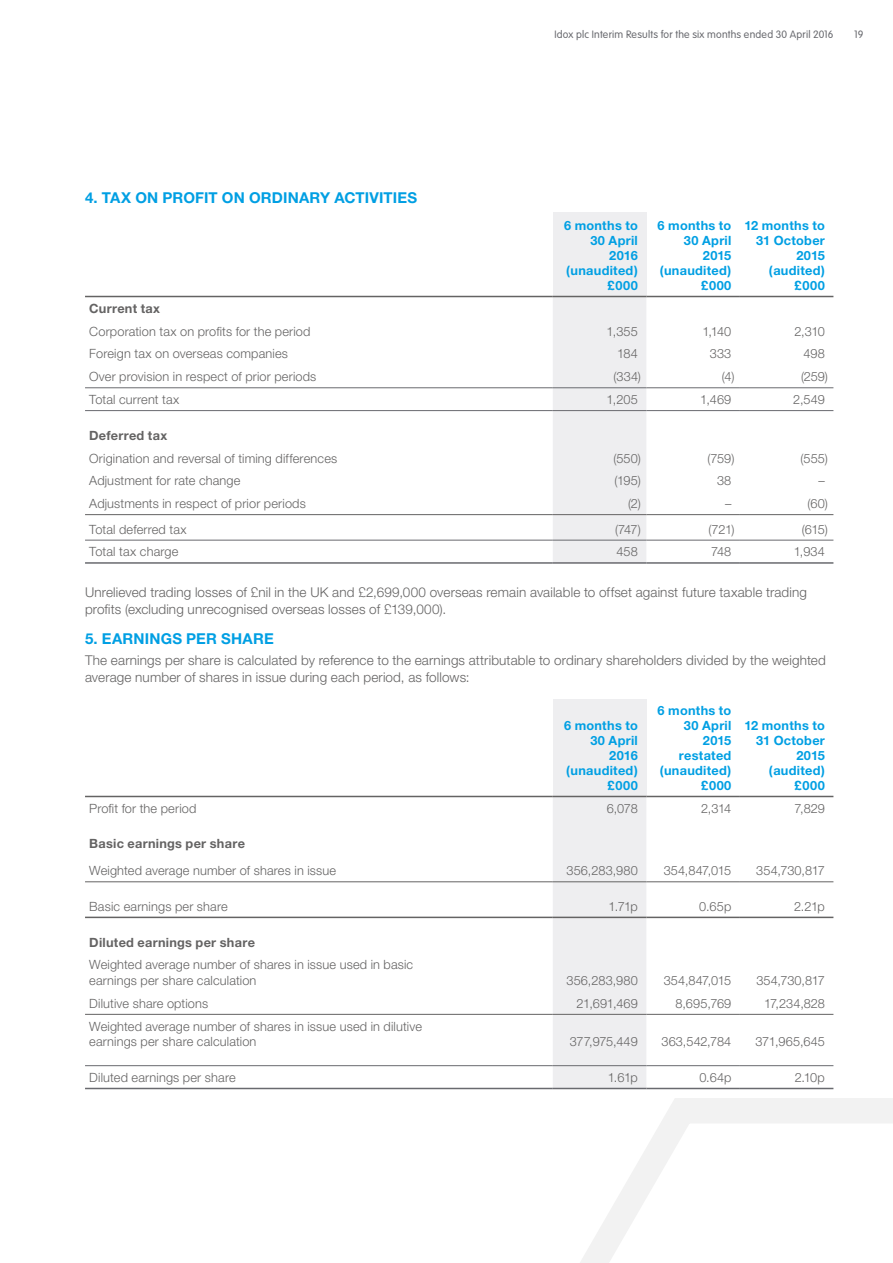
<style>
.page{position:relative;width:893px;height:1263px;background:#fff}
.page>*{position:absolute;margin:0;border:0;box-sizing:border-box;transform-origin:0 0}
.t1{font:700 15px "Helvetica Neue";letter-spacing:.01em;color:#009fe3}
.t2{font:300 13.5px/16.5px "Helvetica Neue";letter-spacing:.01em;color:#646363}
.t3{font:300 12.75px/15.8px "Helvetica Neue";letter-spacing:.01em;color:#646363}
.t4{font:700 12.75px/15px "Helvetica Neue";letter-spacing:.02em;color:#009fe3;text-align:right}
.t5{font:700 12.75px "Helvetica Neue";letter-spacing:.02em;color:#646363}
.t6{font:300 12.75px "Helvetica Neue";letter-spacing:-.01em;color:#646363}
.t7{font:300 12.75px "Helvetica Neue";letter-spacing:-.015em;color:#646363}
.t8{font:300 10.5px "VAG Rounded Std";letter-spacing:.025em;color:#696a6f}
</style>
<div class="page">
<svg style="left:472px;top:1087px;width:421px;height:176px"></svg>
<div style="left:553px;top:212px;width:93px;height:84px;background:#eeeef0"></div>
<div style="left:553px;top:297px;width:93px;height:265px;background:#eeeef0"></div>
<hr style="left:85px;top:296px;width:468px;height:1px;background:#646363">
<hr style="left:553px;top:296px;width:93px;height:1px;background:#646363">
<hr style="left:646px;top:296px;width:94px;height:1px;background:#646363">
<hr style="left:740px;top:296px;width:93px;height:1px;background:#646363">
<hr style="left:85px;top:540px;width:468px;height:1px;background:#696a6f">
<hr style="left:553px;top:540px;width:93px;height:1px;background:#696a6f">
<hr style="left:646px;top:540px;width:94px;height:1px;background:#696a6f">
<hr style="left:740px;top:540px;width:93px;height:1px;background:#696a6f">
<hr style="left:85px;top:562px;width:468px;height:2px;background:#696a6f">
<hr style="left:553px;top:562px;width:93px;height:2px;background:#696a6f">
<hr style="left:646px;top:562px;width:94px;height:2px;background:#696a6f">
<hr style="left:740px;top:562px;width:93px;height:2px;background:#696a6f">
<hr style="left:85px;top:387px;width:468px;height:1px;background:#696a6f">
<hr style="left:553px;top:387px;width:93px;height:1px;background:#696a6f">
<hr style="left:646px;top:387px;width:94px;height:1px;background:#696a6f">
<hr style="left:740px;top:387px;width:93px;height:1px;background:#696a6f">
<hr style="left:85px;top:410px;width:468px;height:1px;background:#696a6f">
<hr style="left:553px;top:410px;width:93px;height:1px;background:#696a6f">
<hr style="left:646px;top:410px;width:94px;height:1px;background:#696a6f">
<hr style="left:740px;top:410px;width:93px;height:1px;background:#696a6f">
<hr style="left:85px;top:514px;width:468px;height:1px;background:#646363">
<hr style="left:553px;top:514px;width:93px;height:1px;background:#646363">
<hr style="left:646px;top:514px;width:94px;height:1px;background:#646363">
<hr style="left:740px;top:514px;width:93px;height:1px;background:#646363">
<div style="left:553px;top:699px;width:93px;height:97px;background:#eeeef0"></div>
<div style="left:553px;top:797px;width:93px;height:291px;background:#eeeef0"></div>
<hr style="left:85px;top:1065px;width:468px;height:1px;background:#696a6f">
<hr style="left:553px;top:1065px;width:93px;height:1px;background:#696a6f">
<hr style="left:646px;top:1065px;width:94px;height:1px;background:#696a6f">
<hr style="left:740px;top:1065px;width:93px;height:1px;background:#696a6f">
<hr style="left:85px;top:1088px;width:468px;height:1px;background:#696a6f">
<hr style="left:553px;top:1088px;width:93px;height:1px;background:#696a6f">
<hr style="left:646px;top:1088px;width:94px;height:1px;background:#696a6f">
<hr style="left:740px;top:1088px;width:93px;height:1px;background:#696a6f">
<hr style="left:85px;top:917px;width:468px;height:1px;background:#646363">
<hr style="left:553px;top:917px;width:93px;height:1px;background:#646363">
<hr style="left:646px;top:917px;width:94px;height:1px;background:#646363">
<hr style="left:740px;top:917px;width:93px;height:1px;background:#646363">
<hr style="left:85px;top:881px;width:468px;height:1px;background:#646363">
<hr style="left:553px;top:881px;width:93px;height:1px;background:#646363">
<hr style="left:646px;top:881px;width:94px;height:1px;background:#646363">
<hr style="left:740px;top:881px;width:93px;height:1px;background:#646363">
<hr style="left:85px;top:1014px;width:468px;height:1px;background:#646363">
<hr style="left:553px;top:1014px;width:93px;height:1px;background:#646363">
<hr style="left:646px;top:1014px;width:94px;height:1px;background:#646363">
<hr style="left:740px;top:1014px;width:93px;height:1px;background:#646363">
<hr style="left:85px;top:796px;width:468px;height:1px;background:#646363">
<hr style="left:553px;top:796px;width:93px;height:1px;background:#646363">
<hr style="left:646px;top:796px;width:94px;height:1px;background:#646363">
<hr style="left:740px;top:796px;width:93px;height:1px;background:#646363">
<p class="t1" style="left:85px;top:188px;width:334px">4. TAX ON PROFIT ON ORDINARY ACTIVITIES</p>
<p class="t8" style="left:554px;top:28px;width:281px">Idox plc Interim Results for the six months ended 30 April 2016</p>
<p class="t8" style="left:854px;top:28px;width:11px">19</p>
<p class="t4" style="left:564px;top:218px;width:75px">6 months to<br>30 April<br>2016 (unaudited) £000</p>
<p class="t4" style="left:658px;top:218px;width:75px">6 months to<br>30 April<br>2015 (unaudited) £000</p>
<p class="t4" style="left:744px;top:218px;width:82px">12 months to<br>31 October<br>2015 (audited) £000</p>
<p class="t5" style="left:89px;top:300px;width:72px">Current tax</p>
<p class="t3" style="left:89px;top:323px;width:223px">Corporation tax on profits for the period</p>
<p class="t3" style="left:607px;top:323px;width:33px">1,355</p>
<p class="t3" style="left:702px;top:323px;width:30px">1,140</p>
<p class="t3" style="left:794px;top:323px;width:32px">2,310</p>
<p class="t3" style="left:89px;top:346px;width:200px">Foreign tax on overseas companies</p>
<p class="t3" style="left:617px;top:346px;width:22px">184</p>
<p class="t3" style="left:710px;top:346px;width:23px">333</p>
<p class="t3" style="left:803px;top:346px;width:23px">498</p>
<p class="t3" style="left:89px;top:369px;width:229px">Over provision in respect of prior periods</p>
<p class="t3" style="left:614px;top:369px;width:29px">(334)</p>
<p class="t3" style="left:722px;top:369px;width:14px">(4)</p>
<p class="t3" style="left:801px;top:369px;width:29px">(259)</p>
<p class="t3" style="left:89px;top:391px;width:92px">Total current tax</p>
<p class="t3" style="left:607px;top:391px;width:33px">1,205</p>
<p class="t3" style="left:700px;top:391px;width:33px">1,469</p>
<p class="t3" style="left:793px;top:391px;width:33px">2,549</p>
<p class="t5" style="left:89px;top:427px;width:80px">Deferred tax</p>
<p class="t3" style="left:89px;top:450px;width:250px">Origination and reversal of timing differences</p>
<p class="t3" style="left:613px;top:450px;width:29px">(550)</p>
<p class="t3" style="left:707px;top:450px;width:29px">(759)</p>
<p class="t3" style="left:800px;top:450px;width:29px">(555)</p>
<p class="t3" style="left:89px;top:473px;width:153px">Adjustment for rate change</p>
<p class="t3" style="left:614px;top:473px;width:28px">(195)</p>
<p class="t3" style="left:717px;top:473px;width:16px">38</p>
<p class="t3" style="left:818px;top:473px;width:8px">–</p>
<p class="t3" style="left:89px;top:495px;width:218px">Adjustments in respect of prior periods</p>
<p class="t3" style="left:628px;top:495px;width:14px">(2)</p>
<p class="t3" style="left:725px;top:495px;width:8px">–</p>
<p class="t3" style="left:807px;top:495px;width:22px">(60)</p>
<p class="t3" style="left:89px;top:521px;width:99px">Total deferred tax</p>
<p class="t3" style="left:615px;top:521px;width:27px">(747)</p>
<p class="t3" style="left:708px;top:521px;width:28px">(721)</p>
<p class="t3" style="left:802px;top:521px;width:28px">(615)</p>
<p class="t3" style="left:89px;top:544px;width:91px">Total tax charge</p>
<p class="t3" style="left:616px;top:544px;width:23px">458</p>
<p class="t3" style="left:711px;top:544px;width:22px">748</p>
<p class="t3" style="left:794px;top:544px;width:33px">1,934</p>
<p class="t2" style="left:85px;top:584px;width:723px">Unrelieved trading losses of £nil in the UK and £2,699,000 overseas remain available to offset against future taxable trading profits (excluding unrecognised overseas losses of £139,000).</p>
<p class="t1" style="left:85px;top:630px;width:190px">5. EARNINGS PER SHARE</p>
<p class="t2" style="left:85px;top:652px;width:742px">The earnings per share is calculated by reference to the earnings attributable to ordinary shareholders divided by the weighted average number of shares in issue during each period, as follows:</p>
<p class="t4" style="left:564px;top:718px;width:75px">6 months to<br>30 April<br>2016 (unaudited) £000</p>
<p class="t4" style="left:658px;top:703px;width:75px">6 months to<br>30 April<br>2015 restated (unaudited) £000</p>
<p class="t4" style="left:744px;top:718px;width:82px">12 months to<br>31 October<br>2015 (audited) £000</p>
<p class="t3" style="left:89px;top:800px;width:109px">Profit for the period</p>
<p class="t3" style="left:607px;top:800px;width:33px">6,078</p>
<p class="t3" style="left:701px;top:800px;width:32px">2,314</p>
<p class="t3" style="left:795px;top:800px;width:32px">7,829</p>
<p class="t5" style="left:89px;top:836px;width:157px">Basic earnings per share</p>
<p class="t3" style="left:89px;top:863px;width:248px">Weighted average number of shares in issue</p>
<p class="t3" style="left:567px;top:863px;width:73px">356,283,980</p>
<p class="t6" style="left:664px;top:863px;width:69px">354,847,015</p>
<p class="t6" style="left:756px;top:863px;width:70px">354,730,817</p>
<p class="t3" style="left:89px;top:898px;width:140px">Basic earnings per share</p>
<p class="t3" style="left:608px;top:898px;width:31px">1.71p</p>
<p class="t3" style="left:699px;top:898px;width:34px">0.65p</p>
<p class="t3" style="left:794px;top:898px;width:32px">2.21p</p>
<p class="t5" style="left:89px;top:934px;width:167px">Diluted earnings per share</p>
<p class="t3" style="left:89px;top:957px;width:325px">Weighted average number of shares in issue used in basic earnings per share calculation</p>
<p class="t3" style="left:567px;top:972px;width:73px">356,283,980</p>
<p class="t6" style="left:664px;top:973px;width:69px">354,847,015</p>
<p class="t3" style="left:756px;top:972px;width:70px">354,730,817</p>
<p class="t3" style="left:89px;top:995px;width:120px">Dilutive share options</p>
<p class="t3" style="left:576px;top:995px;width:63px">21,691,469</p>
<p class="t3" style="left:675px;top:995px;width:57px">8,695,769</p>
<p class="t3" style="left:764px;top:995px;width:62px">17,234,828</p>
<p class="t3" style="left:89px;top:1018px;width:334px">Weighted average number of shares in issue used in dilutive earnings per share calculation</p>
<p class="t7" style="left:570px;top:1034px;width:70px">377,975,449</p>
<p class="t3" style="left:661px;top:1034px;width:71px">363,542,784</p>
<p class="t3" style="left:755px;top:1034px;width:71px">371,965,645</p>
<p class="t3" style="left:89px;top:1069px;width:148px">Diluted earnings per share</p>
<p class="t3" style="left:608px;top:1069px;width:32px">1.61p</p>
<p class="t3" style="left:699px;top:1069px;width:34px">0.64p</p>
<p class="t3" style="left:795px;top:1069px;width:32px">2.10p</p>
</div>
